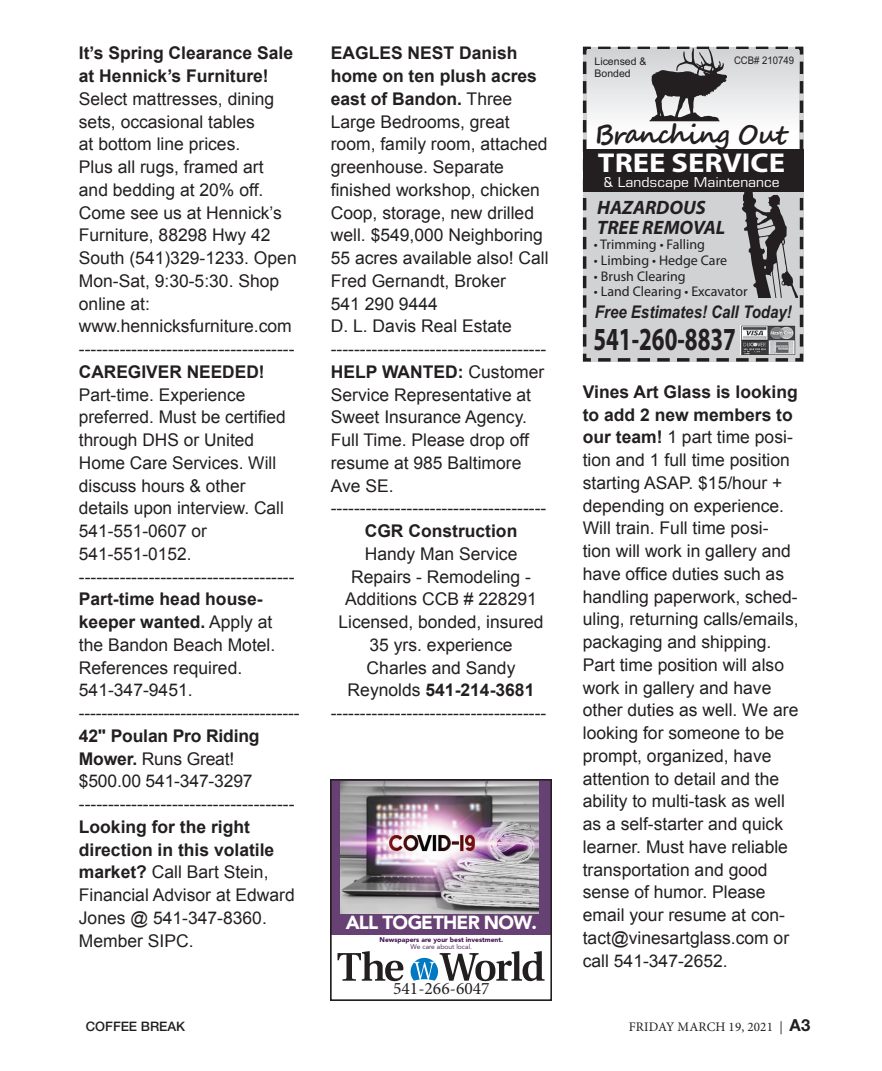
<style>
.page{position:relative;width:882px;height:1071px;background:#fff}
.page>*{position:absolute;margin:0;border:0;box-sizing:border-box;transform-origin:0 0}
.t1{font:700 32.38px "Myriad Pro";color:#231f20;scale:.71 1}
.t2{font:700 27.3px "Myriad Pro";color:#fff;scale:1.12 1}
.t3{font:700 26.78px "Segoe Script";letter-spacing:-.05em;color:#231f20;scale:.96 1}
.t4{font:italic 700 19.43px/19.4px "Myriad Pro";color:#231f20}
.t5{font:900 18.72px "Avenir LT Std";letter-spacing:-.04em;color:#fff}
.Class_Body{font:17.5px/22.8px "Arial";color:#231f20}
.class{font:17.5px/22.8px "Arial";color:#231f20}
.Coffee_Break_BODY{font:17.5px/22.8px "Arial";color:#231f20}
.Class_Body-2{font:700 17.5px/22.8px "Arial";letter-spacing:-.005em;color:#231f20}
.t6{font:italic 700 17.5px "Arial";color:#231f20;scale:.86 1}
.t7{font:17.5px "Minion Pro";color:#231f20}
.t8{font:14px "Myriad Pro";color:#231f20}
.t9{font:condensed 13.65px "Eurostile LT Std";color:#fff;scale:1.25 1}
.t10{font:13.12px "Minion Pro";letter-spacing:.01em;color:#231f20}
.t11{font:500 13.12px "Helvetica Neue LT Std";color:#231f20}
.t12{font:10.5px/12.1px "Arial";color:#231f20}
.t13{font:10.5px "Arial";color:#231f20;scale:.91 1}
.t14{font:900 6.65px/7.7px "Avenir LT Std";color:#421250;text-align:center}
.s1{font-weight:700}
.s2{font-weight:400}
.s3{font-family:"Helvetica Neue LT Std";font-weight:700;font-size:16.62px}
</style>
<div class="page">
<svg style="left:583px;top:47px;width:220px;height:315px;background:#ababad"></svg>
<img style="left:587px;top:50px;width:8px;height:99px">
<svg style="left:595px;top:47px;width:208px;height:300px"></svg>
<div style="left:583px;top:149px;width:220px;height:43px;background:#231f20"></div>
<img style="left:740px;top:325px;width:56px;height:30px">
<div style="left:331px;top:780px;width:220px;height:155px;background:#674173"></div>
<img style="left:340px;top:783px;width:199px;height:131px">
<svg style="left:338px;top:951px;width:207px;height:30px"></svg>
<div style="left:331px;top:780px;width:220px;height:220px;border:2px solid #231f20"></div>
<p class="Class_Body" style="left:79px;top:42px;width:219px"><span class="s1">It’s Spring Clearance Sale at Hennick’s Furniture!<br></span>Select mattresses, dining sets, occasional tables<br>at bottom line prices.<br>Plus all rugs, framed art and bedding at 20% off.<br>Come see us at Hennick’s<br>Furniture, 88298 Hwy 42<br>South (541)329-1233. Open<br>Mon-Sat, 9:30-5:30. Shop online at:</p>
<p class="Class_Body" style="left:79px;top:315px;width:214px">www.hennicksfurniture.com</p>
<p class="Class_Body" style="left:79px;top:338px;width:217px">-------------------------------------</p>
<p class="Class_Body" style="left:79px;top:361px;width:209px"><span class="s1">CAREGIVER NEEDED!<br></span>Part-time. Experience preferred. Must be certified through DHS or United<br>Home Care Services. Will discuss hours &amp; other details upon interview. Call<br>541-551-0607 or</p>
<p class="Class_Body" style="left:79px;top:543px;width:114px">541-551-0152.</p>
<p class="Class_Body" style="left:79px;top:565px;width:217px">-------------------------------------</p>
<p class="Coffee_Break_BODY" style="left:79px;top:588px;width:198px"><span class="s1">Part-time head house&shy;keeper wanted.</span> Apply at the Bandon Beach Motel.<br>References required.</p>
<p class="Coffee_Break_BODY" style="left:79px;top:679px;width:115px">541-347-9451.</p>
<p class="Class_Body" style="left:79px;top:702px;width:222px">---------------------------------------</p>
<p class="Class_Body-2" style="left:79px;top:725px;width:182px">42" Poulan Pro Riding<br>Mower. <span class="s2">Runs Great!</span></p>
<p class="Class_Body" style="left:79px;top:770px;width:175px">$500.00 541-347-3297</p>
<p class="Class_Body" style="left:79px;top:793px;width:217px">-------------------------------------</p>
<p class="Class_Body" style="left:79px;top:816px;width:217px"><span class="s1">Looking for the right direction in this volatile market?</span> Call Bart Stein,<br>Financial Advisor at Edward<br>Jones @ 541-347-8360.<br>Member SIPC.</p>
<p class="Class_Body" style="left:331px;top:42px;width:219px"><span class="s1">EAGLES NEST Danish home on ten plush acres east of Bandon.</span> Three<br>Large Bedrooms, great room, family room, attached greenhouse. Separate finished workshop, chicken<br>Coop, storage, new drilled well. $549,000 Neighboring<br>55 acres available also! Call<br>Fred Gernandt, Broker</p>
<p class="Class_Body" style="left:331px;top:292px;width:109px">541 290 9444</p>
<p class="Class_Body" style="left:331px;top:315px;width:182px">D. L. Davis Real Estate</p>
<p class="Class_Body" style="left:331px;top:338px;width:217px">-------------------------------------</p>
<p class="Class_Body" style="left:331px;top:361px;width:215px"><span class="s1">HELP WANTED:</span> Customer<br>Service Representative at<br>Sweet Insurance Agency.<br>Full Time. Please drop off resume at 985 Baltimore<br>Ave SE.</p>
<p class="Class_Body" style="left:331px;top:497px;width:217px">-------------------------------------</p>
<p class="Class_Body-2" style="left:365px;top:520px;width:154px">CGR Construction</p>
<p class="Class_Body" style="left:365px;top:543px;width:154px">Handy Man Service</p>
<p class="Class_Body" style="left:338px;top:565px;width:207px;text-align:center">Repairs - Remodeling -<br>Additions CCB # 228291<br>Licensed, bonded, insured<br>35 yrs. experience</p>
<p class="Class_Body" style="left:348px;top:656px;width:188px;text-align:center">Charles and Sandy<br>Reynolds <span class="s1">541-214-3681</span></p>
<p class="Class_Body" style="left:331px;top:702px;width:217px">-------------------------------------</p>
<p class="t5" style="left:346px;top:911px;width:193px">ALL TOGETHER NOW.</p>
<p class="t14" style="left:380px;top:936px;width:125px">Newspapers are your best investment.<br><span class="s2">We care about local.</span></p>
<p class="t7" style="left:393px;top:977px;width:98px">541-266-6047</p>
<p class="t12" style="left:595px;top:56px;width:53px">Licensed &amp;<br>Bonded</p>
<p class="t13" style="left:734px;top:53px;width:67px">CCB# 210749</p>
<p class="t3" style="left:595px;top:113px;width:202px">Branching Out</p>
<p class="t2" style="left:598px;top:145px;width:169px">TREE SERVICE</p>
<p class="t9" style="left:603px;top:174px;width:142px">&amp; Landscape Maintenance</p>
<p class="t4" style="left:597px;top:197px;width:130px">HAZARDOUS<br>TREE REMOVAL</p>
<p class="t8" style="left:594px;top:236px;width:113px">• Trimming • Falling</p>
<p class="t8" style="left:594px;top:252px;width:135px">• Limbing • Hedge Care</p>
<p class="t8" style="left:594px;top:267px;width:93px">• Brush Clearing</p>
<p class="t8" style="left:594px;top:283px;width:155px">• Land Clearing • Excavator</p>
<p class="t6" style="left:595px;top:300px;width:230px">Free Estimates! Call Today!</p>
<p class="t1" style="left:593px;top:318px;width:202px">541-260-8837</p>
<p class="class" style="left:583px;top:381px;width:217px"><span class="s1">Vines Art Glass is looking to add 2 new members to our team!</span> 1 part time posi&shy;tion and 1 full time position starting ASAP. $15/hour + depending on experience.<br>Will train. Full time posi&shy;tion will work in gallery and have office duties such as handling paperwork, sched&shy;uling, returning calls/emails, packaging and shipping.<br>Part time position will also work in gallery and have other duties as well. We are looking for someone to be prompt, organized, have attention to detail and the ability to multi-task as well as a self-starter and quick learner. Must have reliable transportation and good sense of humor. Please email your resume at con&shy;tact@vinesartglass.com or call 541-347-2652.</p>
<p class="t11" style="left:86px;top:1019px;width:101px">COFFEE BREAK</p>
<p class="t10" style="left:629px;top:1018px;width:183px">FRIDAY MARCH 19, 2021 | <span class="s3">A3</span></p>
</div>
